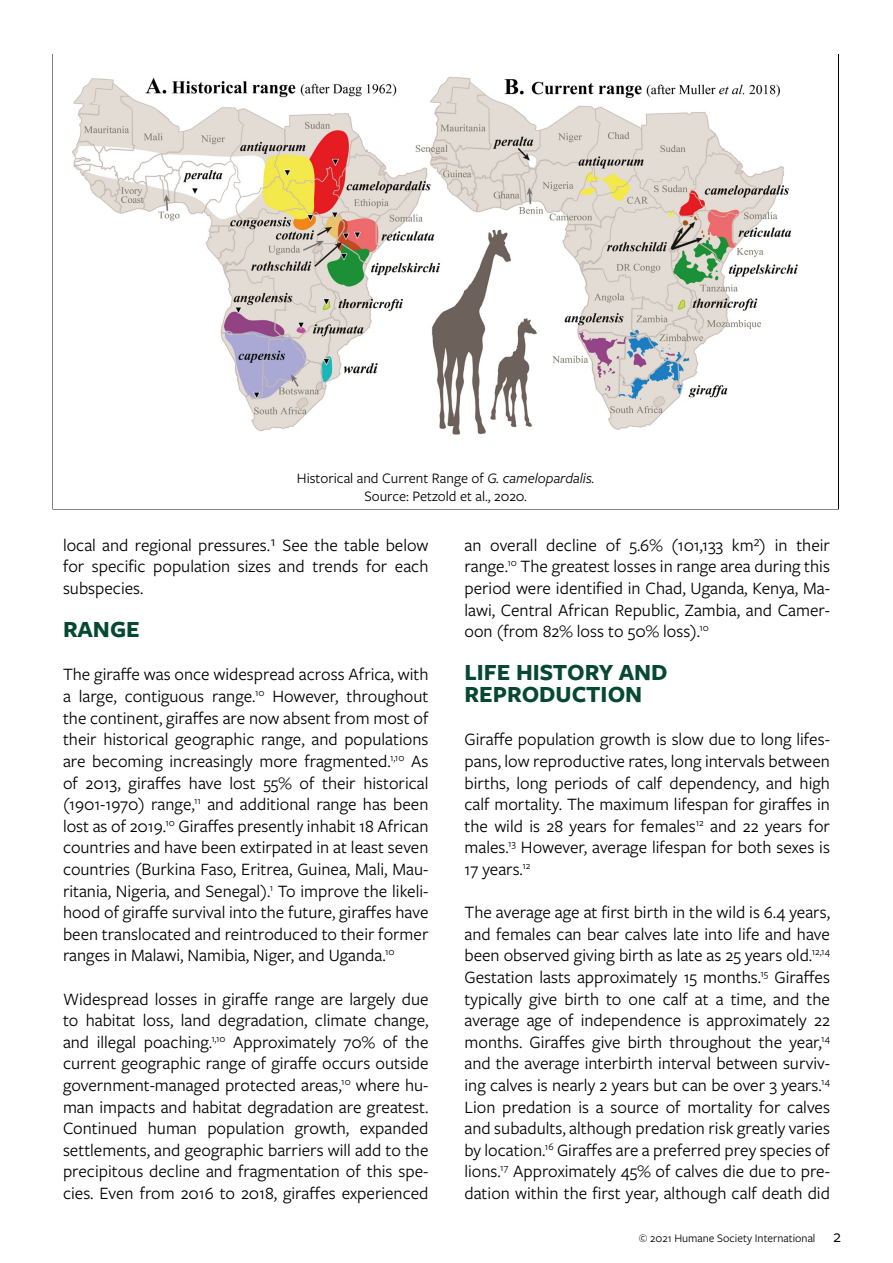
<style>
.page{position:relative;width:893px;height:1263px;background:#fff}
.page>*{position:absolute;margin:0;border:0;box-sizing:border-box;transform-origin:0 0}
.t1{font:700 24px/21.6px "Freight Sans Pro";color:#064831}
.t2{font:18px/21.6px "Freight Sans Pro";color:#000;text-align:justify}
.t3{font:15px/18px "Freight Sans Pro";color:#000;text-align:center}
.t4{font:12px "Freight Sans Pro";color:#000}
.s1{font-style:italic}
.s2{font-size:18px}
</style>
<div class="page">
<img style="left:72px;top:76px;width:726px;height:359px">
<p class="t3" style="left:297px;top:469px;width:299px">Historical and Current Range of <span class="s1">G. camelopardalis.<br></span>Source: Petzold et al., 2020.</p>
<p class="t2" style="left:63px;top:533px;width:367px">local and regional pressures.1 See the table below for specific population sizes and trends for each subspecies.</p>
<h1 class="t1" style="left:63px;top:618px;width:78px">RANGE</h1>
<p class="t2" style="left:63px;top:663px;width:367px">The giraffe was once widespread across Africa, with a large, contiguous range.<sup>10</sup> However, throughout the continent, giraffes are now absent from most of their historical geographic range, and populations are becoming increasingly more fragmented.<sup>1,10</sup> As of 2013, giraffes have lost 55% of their historical (1901-1970) range,<sup>11</sup> and additional range has been lost as of 2019.<sup>10</sup> Giraffes presently inhabit 18 African countries and have been extirpated in at least seven countries (Burkina Faso, Eritrea, Guinea, Mali, Mau&shy;ritania, Nigeria, and Senegal).<sup>1</sup> To improve the likeli&shy;hood of giraffe survival into the future, giraffes have been translocated and reintroduced to their former ranges in Malawi, Namibia, Niger, and Uganda.<sup>10</sup></p>
<p class="t2" style="left:63px;top:987px;width:367px">Widespread losses in giraffe range are largely due to habitat loss, land degradation, climate change, and illegal poaching.<sup>1,10</sup> Approximately 70% of the current geographic range of giraffe occurs outside government-managed protected areas,<sup>10</sup> where hu&shy;man impacts and habitat degradation are greatest.<br>Continued human population growth, expanded settlements, and geographic barriers will add to the precipitous decline and fragmentation of this spe&shy;cies. Even from 2016 to 2018, giraffes experienced</p>
<p class="t2" style="left:464px;top:533px;width:367px">an overall decline of 5.6% (101,133 km2) in their range.<sup>10</sup> The greatest losses in range area during this period were identified in Chad, Uganda, Kenya, Ma&shy;lawi, Central African Republic, Zambia, and Camer&shy;oon (from 82% loss to 50% loss).<sup>10</sup></p>
<h1 class="t1" style="left:464px;top:661px;width:205px">LIFE HISTORY AND<br>REPRODUCTION</h1>
<p class="t2" style="left:464px;top:728px;width:367px">Giraffe population growth is slow due to long lifes&shy;pans, low reproductive rates, long intervals between births, long periods of calf dependency, and high calf mortality. The maximum lifespan for giraffes in the wild is 28 years for females<sup>12</sup> and 22 years for males.<sup>13</sup> However, average lifespan for both sexes is 17 years.<sup>12</sup></p>
<p class="t2" style="left:464px;top:901px;width:367px">The average age at first birth in the wild is 6.4 years, and females can bear calves late into life and have been observed giving birth as late as 25 years old.<sup>12,14<br></sup>Gestation lasts approximately 15 months.<sup>15</sup> Giraffes typically give birth to one calf at a time, and the average age of independence is approximately 22 months. Giraffes give birth throughout the year,<sup>14 </sup>and the average interbirth interval between surviv&shy;ing calves is nearly 2 years but can be over 3 years.<sup>14<br></sup>Lion predation is a source of mortality for calves and subadults, although predation risk greatly varies by location.<sup>16</sup> Giraffes are a preferred prey species of lions.<sup>17</sup> Approximately 45% of calves die due to pre&shy;dation within the first year, although calf death did</p>
<p class="t4" style="left:639px;top:1230px;width:204px">© 2021 Humane Society International <span class="s2">2</span></p>
</div>
